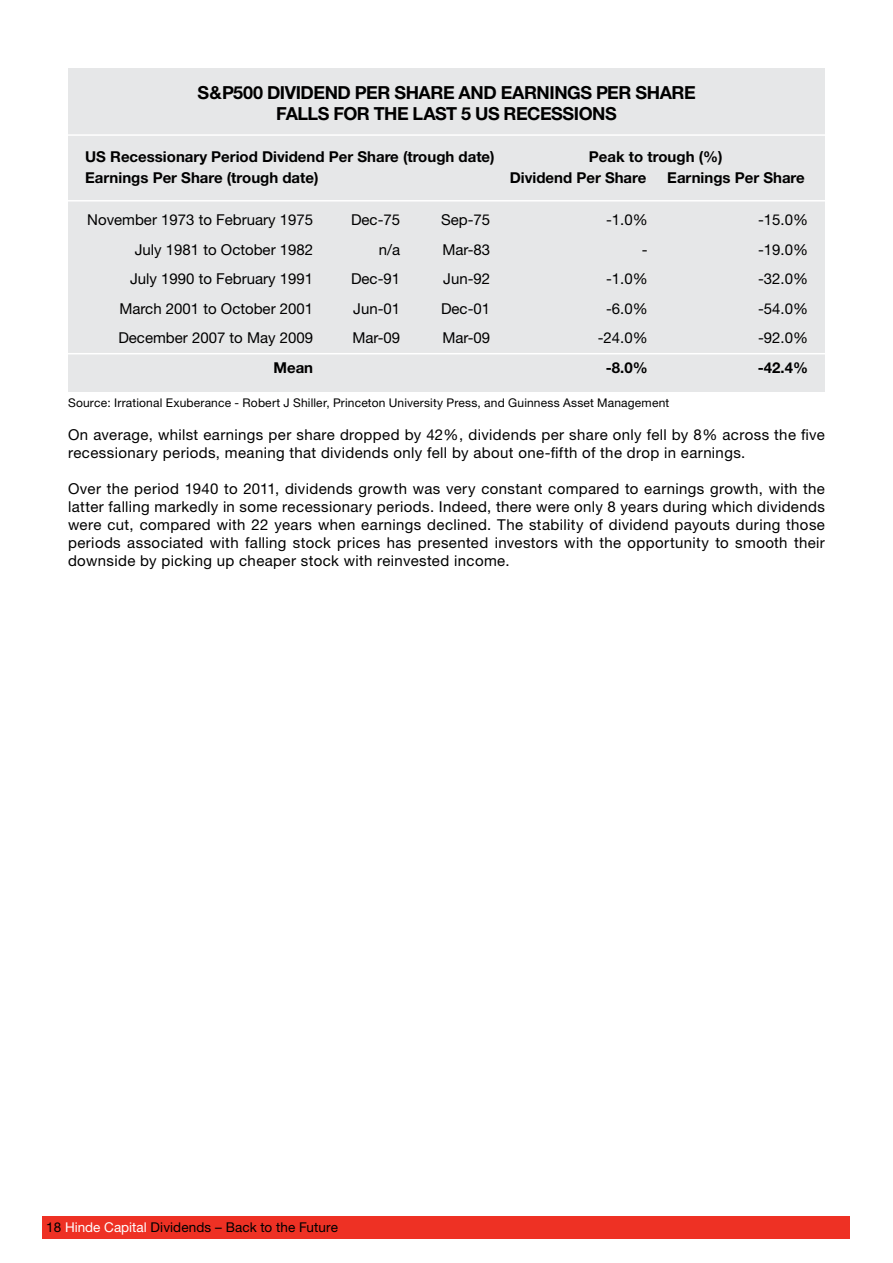
<style>
.page{position:relative;width:893px;height:1263px;background:#fff}
.page>*{position:absolute;margin:0;border:0;box-sizing:border-box;transform-origin:0 0}
.t1{font:700 18px/21px "Helvetica Neue";letter-spacing:-.025em;color:#000;text-align:center}
.t2{font:15px/18px "Helvetica Neue";letter-spacing:.02em;color:#000}
.t3{font:700 15px "Helvetica Neue";color:#000}
.t4{font:15px "Helvetica Neue";color:#000}
.t5{font:13.5px "Helvetica Neue";letter-spacing:.005em;color:#000}
.t6{font:12px "Helvetica Neue";letter-spacing:.015em;color:#000}
.s1{color:#fff}
</style>
<div class="page">
<div style="left:43px;top:1216px;width:807px;height:22px;background:#ee3124"></div>
<div style="left:68px;top:68px;width:757px;height:323px;background:#e6e7e8"></div>
<hr style="left:49px;top:134px;width:795px;height:2px;background:#fff">
<hr style="left:49px;top:200px;width:795px;height:2px;background:#fff">
<hr style="left:49px;top:353px;width:795px;height:1px;background:#fff">
<p class="t1" style="left:197px;top:82px;width:498px">S&amp;P500 Dividend Per Share and Earnings Per Share falls for the last 5 US recessions</p>
<p class="t3" style="left:85px;top:147px;width:411px">US Recessionary Period Dividend Per Share (trough date)</p>
<p class="t3" style="left:589px;top:147px;width:135px">Peak to trough (%)</p>
<p class="t3" style="left:85px;top:168px;width:235px">Earnings Per Share (trough date)</p>
<p class="t3" style="left:510px;top:168px;width:138px">Dividend Per Share</p>
<p class="t3" style="left:667px;top:168px;width:139px">Earnings Per Share</p>
<p class="t4" style="left:87px;top:211px;width:227px">November 1973 to February 1975</p>
<p class="t2" style="left:351px;top:211px;width:51px">Dec-75</p>
<p class="t2" style="left:441px;top:211px;width:51px">Sep-75</p>
<p class="t2" style="left:606px;top:211px;width:43px">-1.0%</p>
<p class="t2" style="left:758px;top:211px;width:52px">-15.0%</p>
<p class="t4" style="left:135px;top:241px;width:180px">July 1981 to October 1982</p>
<p class="t2" style="left:379px;top:240px;width:23px">n/a</p>
<p class="t2" style="left:442px;top:240px;width:49px">Mar-83</p>
<p class="t2" style="left:642px;top:240px;width:7px">-</p>
<p class="t2" style="left:758px;top:240px;width:52px">-19.0%</p>
<p class="t4" style="left:130px;top:270px;width:185px">July 1990 to February 1991</p>
<p class="t2" style="left:351px;top:270px;width:51px">Dec-91</p>
<p class="t2" style="left:443px;top:270px;width:48px">Jun-92</p>
<p class="t2" style="left:606px;top:270px;width:43px">-1.0%</p>
<p class="t2" style="left:758px;top:270px;width:52px">-32.0%</p>
<p class="t4" style="left:119px;top:300px;width:195px">March 2001 to October 2001</p>
<p class="t2" style="left:353px;top:299px;width:48px">Jun-01</p>
<p class="t2" style="left:441px;top:299px;width:51px">Dec-01</p>
<p class="t2" style="left:606px;top:299px;width:43px">-6.0%</p>
<p class="t2" style="left:758px;top:299px;width:52px">-54.0%</p>
<p class="t4" style="left:118px;top:329px;width:196px">December 2007 to May 2009</p>
<p class="t2" style="left:352px;top:329px;width:49px">Mar-09</p>
<p class="t2" style="left:442px;top:329px;width:49px">Mar-09</p>
<p class="t2" style="left:598px;top:329px;width:52px">-24.0%</p>
<p class="t2" style="left:758px;top:329px;width:52px">-92.0%</p>
<p class="t3" style="left:273px;top:358px;width:41px">Mean</p>
<p class="t3" style="left:606px;top:358px;width:43px">-8.0%</p>
<p class="t3" style="left:758px;top:358px;width:52px">-42.4%</p>
<p class="t6" style="left:68px;top:396px;width:603px">Source: Irrational Exuberance - Robert J Shiller, Princeton University Press, and Guinness Asset Management</p>
<p class="t2" style="left:68px;top:425px;width:758px">On average, whilst earnings per share dropped by 42%, dividends per share only fell by 8% across the five recessionary periods, meaning that dividends only fell by about one-fifth of the drop in earnings.</p>
<p class="t2" style="left:68px;top:479px;width:758px;text-align:justify">Over the period 1940 to 2011, dividends growth was very constant compared to earnings growth, with the latter falling markedly in some recessionary periods. Indeed, there were only 8 years during which dividends were cut, compared with 22 years when earnings declined. The stability of dividend payouts during those periods associated with falling stock prices has presented investors with the opportunity to smooth their downside by picking up cheaper stock with reinvested income.</p>
<p class="t5" style="left:46px;top:1219px;width:293px">18 <span class="s1">Hinde Capital</span> Dividends – Back to the Future</p>
</div>
